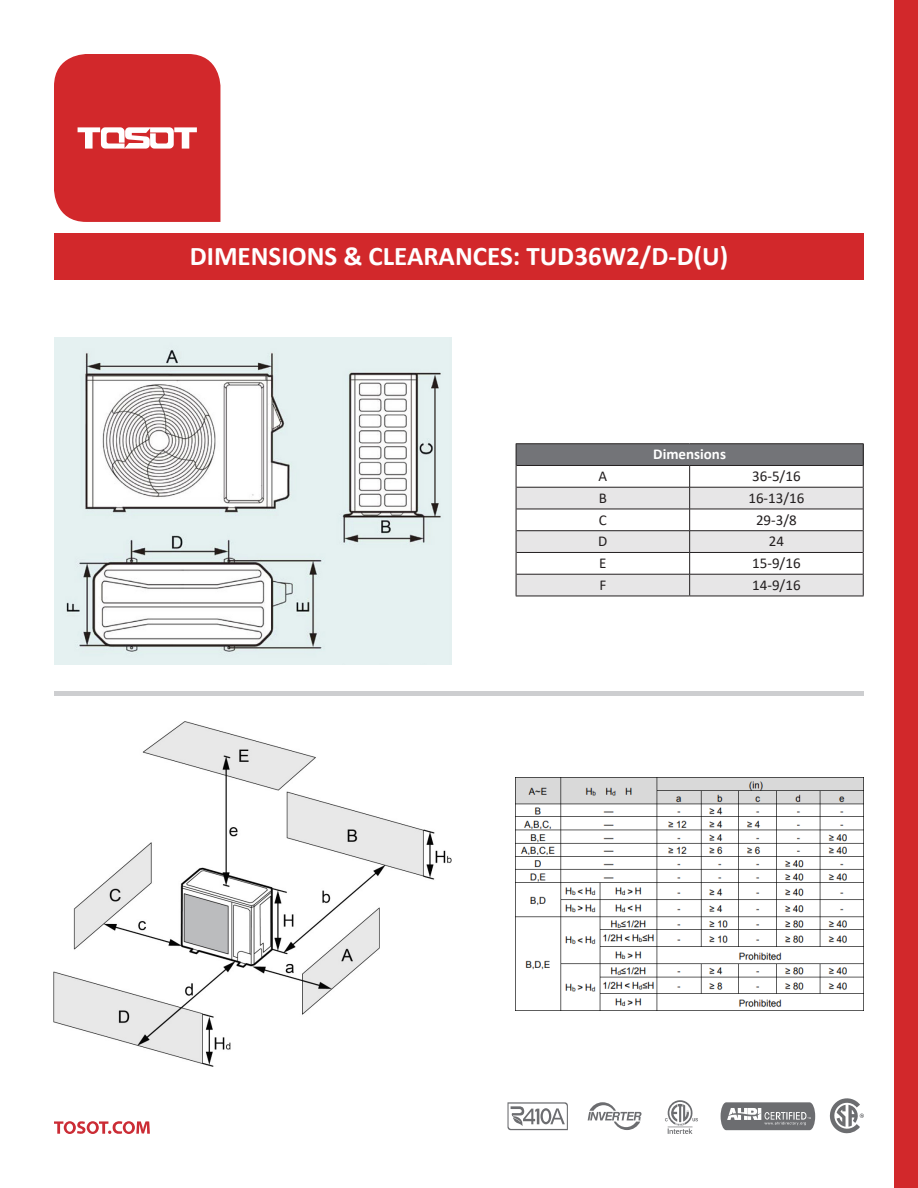
<style>
.page{position:relative;width:918px;height:1188px;background:#fff}
.page>*{position:absolute;margin:0;border:0;box-sizing:border-box;transform-origin:0 0}
.t1{font:700 27px "Calibri";color:#fff}
.t2{font:15px "Calibri";color:#231f20}
.t3{font:700 15px "Calibri";color:#fff}
</style>
<div class="page">
<div style="left:894px;top:0;width:24px;height:1188px;background:#d2282b"></div>
<svg style="left:54px;top:54px;width:166px;height:168px;background:#d5383b"></svg>
<div style="left:54px;top:233px;width:810px;height:47px;background:#d2282b"></div>
<svg style="left:54px;top:1121px;width:96px;height:13px"></svg>
<svg style="left:829px;top:1098px;width:35px;height:36px"></svg>
<svg style="left:507px;top:1102px;width:61px;height:28px"></svg>
<svg style="left:588px;top:1102px;width:54px;height:28px"></svg>
<svg style="left:721px;top:1102px;width:94px;height:28px;background:#88888b"></svg>
<svg style="left:665px;top:1100px;width:33px;height:34px"></svg>
<img style="left:54px;top:338px;width:397px;height:327px">
<img style="left:54px;top:722px;width:397px;height:345px">
<div style="left:54px;top:691px;width:810px;height:5px;background:#cdced0"></div>
<hr style="left:516px;top:443px;width:174px;height:1px;background:#231f20">
<hr style="left:690px;top:443px;width:174px;height:1px;background:#231f20">
<hr style="left:516px;top:596px;width:174px;height:1px;background:#231f20">
<hr style="left:690px;top:596px;width:174px;height:1px;background:#231f20">
<svg style="left:516px;top:444px;width:348px;height:152px"></svg>
<img style="left:516px;top:778px;width:348px;height:233px">
<h1 class="t1" style="left:190px;top:237px;width:540px">DIMENSIONS &amp; CLEARANCES: TUD36W2/D-D(U)</h1>
<p class="t3" style="left:653px;top:444px;width:74px">Dimensions</p>
<p class="t2" style="left:599px;top:466px;width:10px">A</p>
<p class="t2" style="left:752px;top:466px;width:50px">36-5/16</p>
<p class="t2" style="left:599px;top:487px;width:10px">B</p>
<p class="t2" style="left:748px;top:487px;width:58px">16-13/16</p>
<p class="t2" style="left:599px;top:509px;width:9px">C</p>
<p class="t2" style="left:756px;top:509px;width:42px">29-3/8</p>
<p class="t2" style="left:598px;top:531px;width:11px">D</p>
<p class="t2" style="left:769px;top:531px;width:17px">24</p>
<p class="t2" style="left:599px;top:553px;width:9px">E</p>
<p class="t2" style="left:752px;top:553px;width:50px">15-9/16</p>
<p class="t2" style="left:599px;top:574px;width:8px">F</p>
<p class="t2" style="left:752px;top:574px;width:50px">14-9/16</p>
</div>
